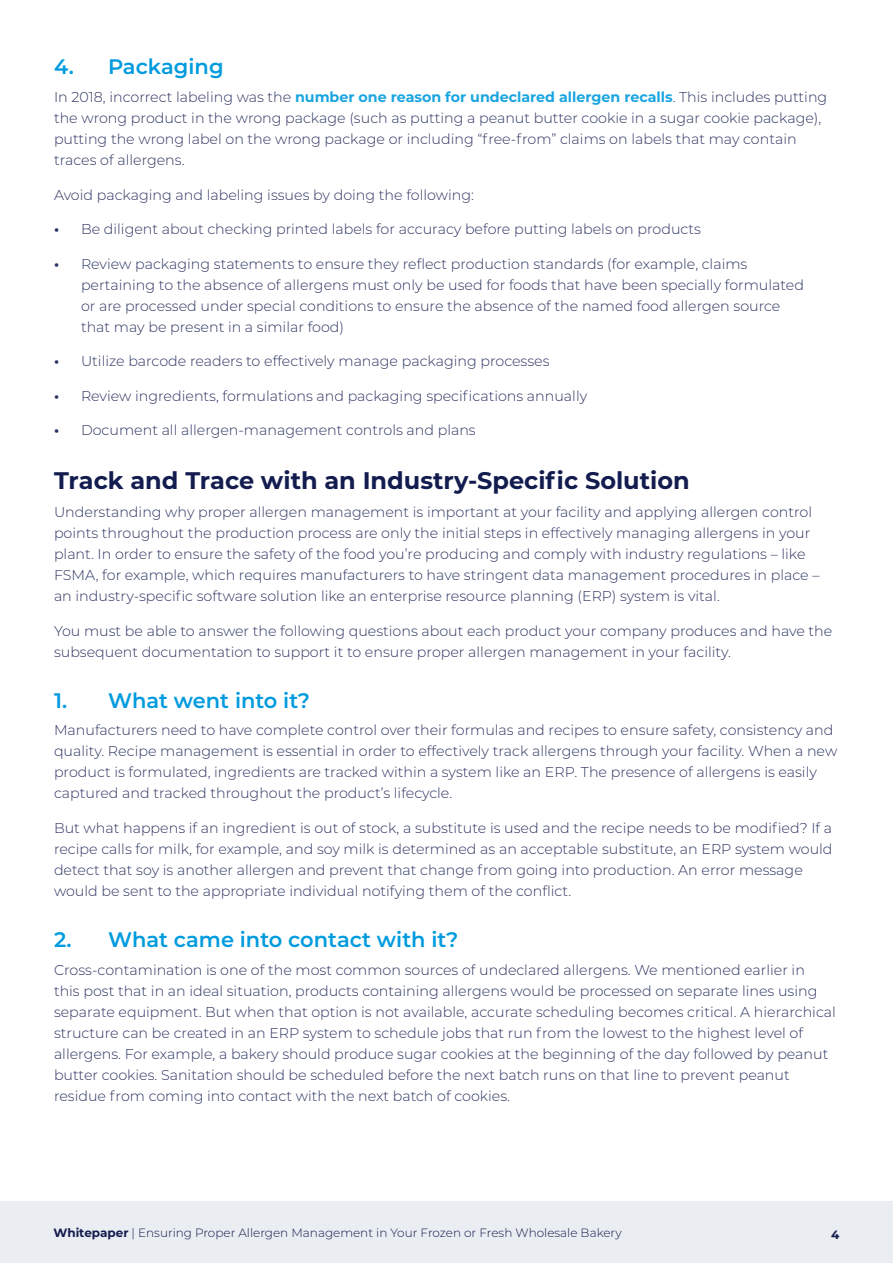
<style>
.page{position:relative;width:893px;height:1263px;background:#fff}
.page>*{position:absolute;margin:0;border:0;box-sizing:border-box;transform-origin:0 0}
.Heading_1{font:700 24px "Montserrat";color:#131c4e}
.Heading_2{font:600 21px "Montserrat";color:#009bde}
.Body_Text{font:300 14.25px/21px "Montserrat";color:#2b3360}
.t1{font:300 12px "Montserrat";color:#131c4e}
.t2{font:700 12px "Montserrat";color:#131c4e}
.s1{font-weight:700;color:#1aa5e1}
.s2{font-weight:700}
</style>
<div class="page">
<div style="left:0;top:1201px;width:893px;height:62px;background:#eaedf1"></div>
<p class="Heading_2" style="left:54px;top:52px;width:171px">4. Packaging</p>
<p class="Body_Text" style="left:54px;top:86px;width:775px">In 2018, incorrect labeling was the <span class="s1">number one reason for undeclared allergen recalls</span>. This includes putting the wrong product in the wrong package (such as putting a peanut butter cookie in a sugar cookie package), putting the wrong label on the wrong package or including “free-from” claims on labels that may contain traces of allergens.</p>
<p class="Body_Text" style="left:54px;top:184px;width:421px">Avoid packaging and labeling issues by doing the following:</p>
<p class="Body_Text" style="left:54px;top:218px;width:649px"><span class="s2">•</span> Be diligent about checking printed labels for accuracy before putting labels on products</p>
<p class="Body_Text" style="left:81px;top:253px;width:724px;text-indent:-27px"><span class="s2">•</span> Review packaging statements to ensure they reflect production standards (for example, claims pertaining to the absence of allergens must only be used for foods that have been specially formulated or are processed under special conditions to ensure the absence of the named food allergen source that may be present in a similar food)</p>
<p class="Body_Text" style="left:54px;top:350px;width:497px"><span class="s2">•</span> Utilize barcode readers to effectively manage packaging processes</p>
<p class="Body_Text" style="left:54px;top:385px;width:535px"><span class="s2">•</span> Review ingredients, formulations and packaging specifications annually</p>
<p class="Body_Text" style="left:54px;top:419px;width:423px"><span class="s2">•</span> Document all allergen-management controls and plans</p>
<p class="Heading_1" style="left:54px;top:463px;width:637px">Track and Trace with an Industry-Specific Solution</p>
<p class="Body_Text" style="left:54px;top:501px;width:767px">Understanding why proper allergen management is important at your facility and applying allergen control points throughout the production process are only the initial steps in effectively managing allergens in your plant. In order to ensure the safety of the food you’re producing and comply with industry regulations – like FSMA, for example, which requires manufacturers to have stringent data management procedures in place – an industry-specific software solution like an enterprise resource planning (ERP) system is vital.</p>
<p class="Body_Text" style="left:54px;top:619px;width:780px">You must be able to answer the following questions about each product your company produces and have the subsequent documentation to support it to ensure proper allergen management in your facility.</p>
<p class="Heading_2" style="left:54px;top:685px;width:258px">1. What went into it?</p>
<p class="Body_Text" style="left:54px;top:719px;width:785px">Manufacturers need to have complete control over their formulas and recipes to ensure safety, consistency and quality. Recipe management is essential in order to effectively track allergens through your facility. When a new product is formulated, ingredients are tracked within a system like an ERP. The presence of allergens is easily captured and tracked throughout the product’s lifecycle.</p>
<p class="Body_Text" style="left:54px;top:817px;width:780px">But what happens if an ingredient is out of stock, a substitute is used and the recipe needs to be modified? If a recipe calls for milk, for example, and soy milk is determined as an acceptable substitute, an ERP system would detect that soy is another allergen and prevent that change from going into production. An error message would be sent to the appropriate individual notifying them of the conflict.</p>
<p class="Heading_2" style="left:54px;top:925px;width:406px">2. What came into contact with it?</p>
<p class="Body_Text" style="left:54px;top:959px;width:783px">Cross-contamination is one of the most common sources of undeclared allergens. We mentioned earlier in<br>this post that in an ideal situation, products containing allergens would be processed on separate lines using separate equipment. But when that option is not available, accurate scheduling becomes critical. A hierarchical structure can be created in an ERP system to schedule jobs that run from the lowest to the highest level of allergens. For example, a bakery should produce sugar cookies at the beginning of the day followed by peanut butter cookies. Sanitation should be scheduled before the next batch runs on that line to prevent peanut residue from coming into contact with the next batch of cookies.</p>
<p class="t1" style="left:53px;top:1224px;width:570px"><span class="s2">Whitepaper</span> | Ensuring Proper Allergen Management in Your Frozen or Fresh Wholesale Bakery</p>
<p class="t2" style="left:831px;top:1226px;width:10px">4</p>
</div>
